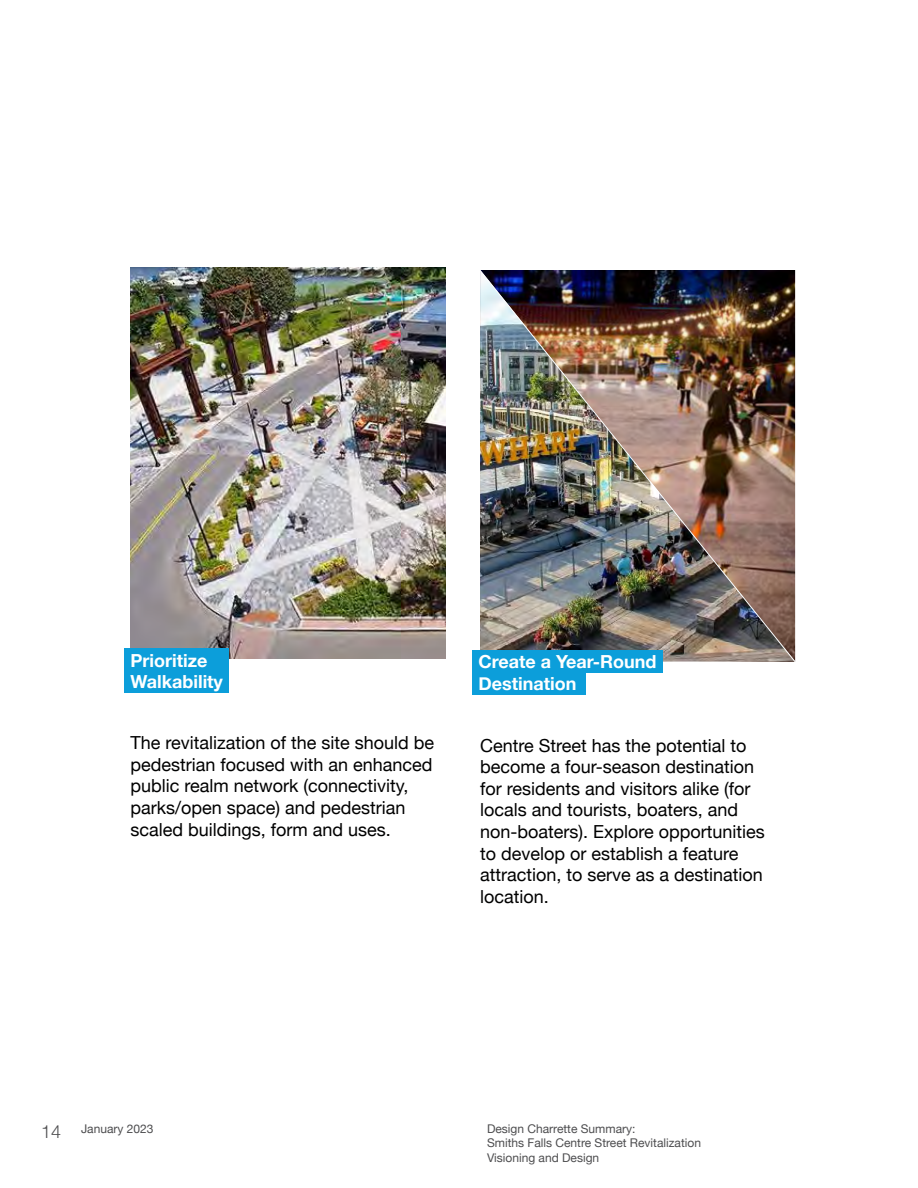
<style>
.page{position:relative;width:918px;height:1188px;background:#fff}
.page>*{position:absolute;margin:0;border:0;box-sizing:border-box;transform-origin:0 0}
.t1{font:18px/21.6px "Helvetica Neue";color:#000101}
.t2{font:700 18px/21.6px "Helvetica Neue";color:#fff}
.t3{font:12px/14.4px "Helvetica Neue";color:#4d4d4f}
.s1{font-weight:300;font-size:18px}
</style>
<div class="page">
<div style="left:124px;top:670px;width:105px;height:23px;background:#0c9eda"></div>
<img style="left:130px;top:268px;width:316px;height:391px">
<div style="left:124px;top:648px;width:105px;height:22px;background:#0c9eda"></div>
<div style="left:472px;top:673px;width:114px;height:22px;background:#0c9eda"></div>
<div style="left:472px;top:650px;width:191px;height:23px;background:#0c9eda"></div>
<img style="left:480px;top:270px;width:316px;height:392px">
<p class="t2" style="left:130px;top:649px;width:94px">Prioritize<br>Walkability</p>
<p class="t1" style="left:130px;top:732px;width:305px">The revitalization of the site should be pedestrian focused with an enhanced public realm network (connectivity, parks/open space) and pedestrian scaled buildings, form and uses.</p>
<p class="t2" style="left:478px;top:650px;width:180px">Create a Year-Round<br>Destination</p>
<p class="t1" style="left:480px;top:734px;width:286px">Centre Street has the potential to become a four-season destination for residents and visitors alike (for locals and tourists, boaters, and non-boaters). Explore opportunities to develop or establish a feature attraction, to serve as a destination location.</p>
<p class="t3" style="left:41px;top:1121px;width:114px"><span class="s1">14</span> January 2023</p>
<p class="t3" style="left:487px;top:1121px;width:216px">Design Charrette Summary:<br>Smiths Falls Centre Street Revitalization<br>Visioning and Design</p>
</div>
